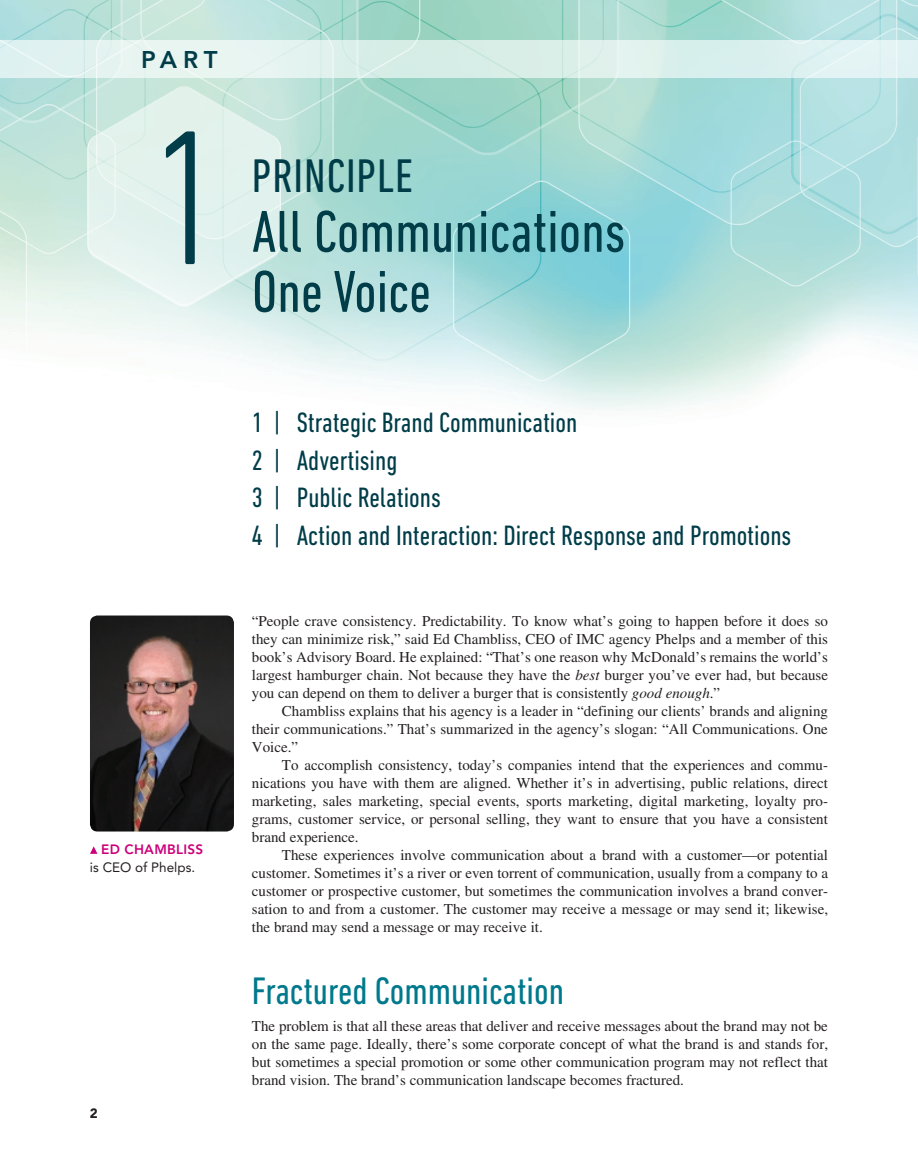
<style>
.page{position:relative;width:918px;height:1175px;background:#fff}
.page>*{position:absolute;margin:0;border:0;box-sizing:border-box;transform-origin:0 0}
.t1{font:300 condensed 195px "DIN Next LT Pro";color:#003d49}
.t2{font:condensed 60px/60px "DIN Next LT Pro";color:#003d49}
.t3{font:condensed 48px "DIN Next LT Pro";letter-spacing:.02em;color:#003d49}
.t4{font:condensed 39px "DIN Next LT Pro";color:#00798c}
.t5{font:condensed 28.5px/37.5px "DIN Next LT Pro";color:#003d49}
.t6{font:800 24px "Avenir LT Pro";color:#003d49}
.t7{font:15px/18px "Times LT Pro";color:#231f20;text-align:justify}
.t8{font:13.5px/18px "Avenir LT Pro";color:#231f20}
.t9{font:900 13.5px "Avenir LT Pro";color:#231f20}
.s1{font-weight:800;color:#cc017a}
.s2{font-style:italic}
</style>
<div class="page">
<img style="left:90px;top:615px;width:144px;height:216px">
<svg style="left:90px;top:846px;width:7px;height:7px"></svg>
<svg style="left:0;top:0;width:918px;height:411px;background:#c3e6e2"></svg>
<p class="t6" style="left:141px;top:46px;width:78px">PART</p>
<p class="t1" style="left:149px;top:88px;width:74px">1</p>
<p class="t3" style="left:252px;top:148px;width:162px">PRINCIPLE</p>
<p class="t2" style="left:252px;top:201px;width:375px">All Communications<br>One Voice</p>
<p class="t8" style="left:90px;top:840px;width:115px;text-indent:11px"><span class="s1">ED CHAMBLISS </span>is CEO of Phelps.</p>
<p class="t9" style="left:90px;top:1105px;width:9px">2</p>
<p class="t5" style="left:252px;top:404px;width:541px">1 | Strategic Brand Communication<br>2 | Advertising<br>3 | Public Relations<br>4 | Action and Interaction: Direct Response and Promotions</p>
<p class="t7" style="left:252px;top:611px;width:578px">“People crave consistency. Predictability. To know what’s going to happen before it does so</p>
<p class="t7" style="left:252px;top:629px;width:578px">they can minimize risk,” said Ed Chambliss, CEO of IMC agency Phelps and a member of this</p>
<p class="t7" style="left:252px;top:647px;width:577px">book’s Advisory Board. He explained: “That’s one reason why McDonald’s remains the world’s</p>
<p class="t7" style="left:252px;top:665px;width:578px">largest hamburger chain. Not because they have the <span class="s2">best</span> burger you’ve ever had, but because</p>
<p class="t7" style="left:252px;top:683px;width:470px">you can depend on them to deliver a burger that is consistently <span class="s2">good enough</span>.”</p>
<p class="t7" style="left:282px;top:701px;width:547px">Chambliss explains that his agency is a leader in “defining our clients’ brands and aligning</p>
<p class="t7" style="left:252px;top:719px;width:577px">their communications.” That’s summarized in the agency’s slogan: “All Communications. One</p>
<p class="t7" style="left:252px;top:737px;width:48px">Voice.”</p>
<p class="t7" style="left:282px;top:755px;width:548px">To accomplish consistency, today’s companies intend that the experiences and commu-</p>
<p class="t7" style="left:252px;top:773px;width:578px">nications you have with them are aligned. Whether it’s in advertising, public relations, direct</p>
<p class="t7" style="left:252px;top:791px;width:578px">marketing, sales marketing, special events, sports marketing, digital marketing, loyalty pro-</p>
<p class="t7" style="left:252px;top:809px;width:577px">grams, customer service, or personal selling, they want to ensure that you have a consistent</p>
<p class="t7" style="left:252px;top:827px;width:108px">brand experience.</p>
<p class="t7" style="left:282px;top:845px;width:548px">These experiences involve communication about a brand with a customer—or potential</p>
<p class="t7" style="left:252px;top:863px;width:577px">customer. Sometimes it’s a river or even torrent of communication, usually from a company to a</p>
<p class="t7" style="left:252px;top:881px;width:578px">customer or prospective customer, but sometimes the communication involves a brand conver-</p>
<p class="t7" style="left:252px;top:899px;width:578px">sation to and from a customer. The customer may receive a message or may send it; likewise,</p>
<p class="t7" style="left:252px;top:917px;width:292px">the brand may send a message or may receive it.</p>
<p class="t4" style="left:252px;top:968px;width:313px">Fractured Communication</p>
<p class="t7" style="left:252px;top:1016px;width:578px">The problem is that all these areas that deliver and receive messages about the brand may not be on the same page. Ideally, there’s some corporate concept of what the brand is and stands for, but sometimes a special promotion or some other communication program may not reflect that brand vision. The brand’s communication landscape becomes fractured.</p>
</div>
